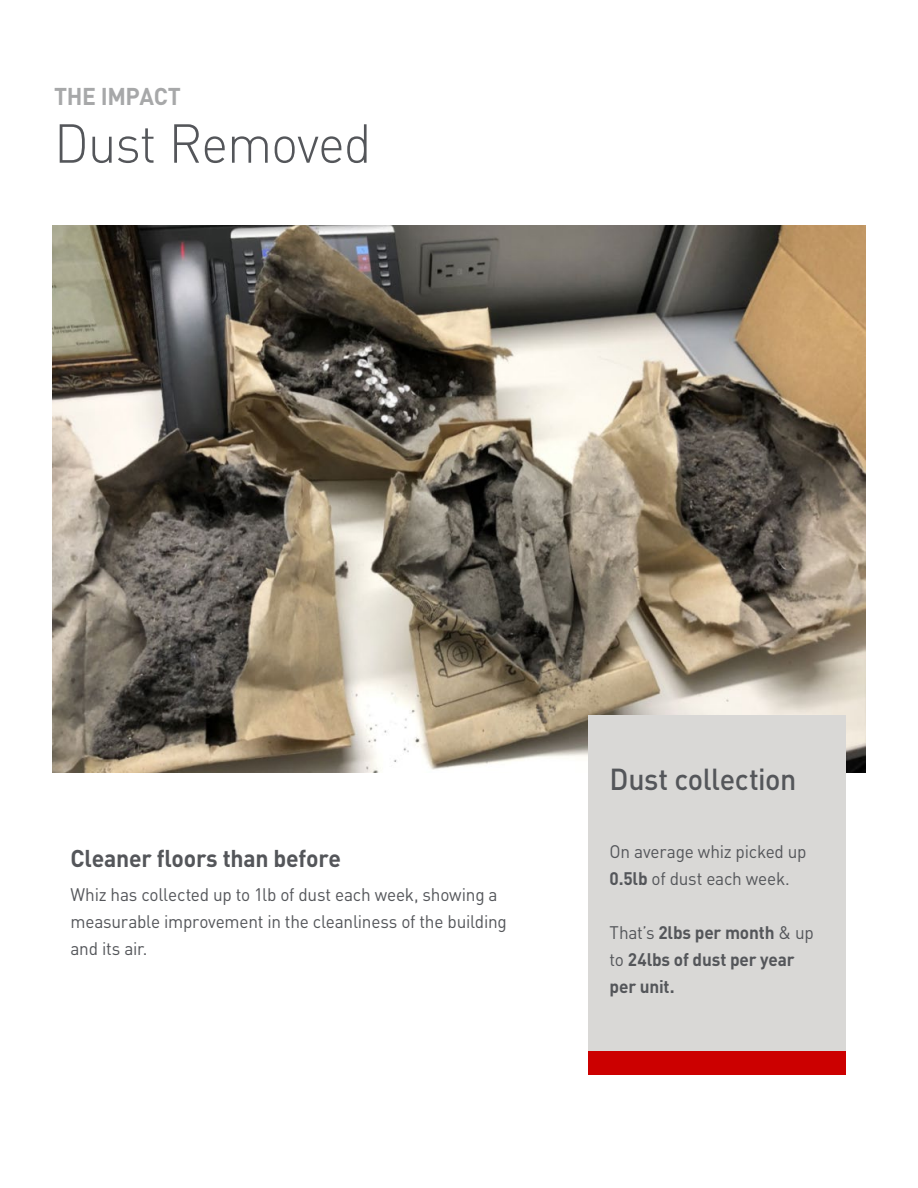
<style>
.page{position:relative;width:918px;height:1188px;background:#fff}
.page>*{position:absolute;margin:0;border:0;box-sizing:border-box;transform-origin:0 0}
.t1{font:300 54px "DIN Pro";letter-spacing:-.025em;color:#54565a;scale:.96 1}
.t2{font:500 30px "DIN Pro";letter-spacing:-.015em;color:#54565a;scale:.96 1}
.t3{font:700 24px "DIN Pro";letter-spacing:-.01em;color:#54565a;scale:.96 1}
.t4{font:700 24px "DIN Pro";letter-spacing:-.015em;color:#a7a8a9;scale:.96 1}
.t5{font:18px/27px "DIN Pro";letter-spacing:-.015em;color:#54565a;scale:.96 1}
.t6{font:700 18px/27px "DIN Pro";letter-spacing:-.01em;color:#54565a;scale:.96 1}
.s1{font-weight:700}
.s2{font-weight:400}
</style>
<div class="page">
<img style="left:52px;top:225px;width:814px;height:547px">
<div style="left:588px;top:716px;width:258px;height:335px;background:#d9d8d6"></div>
<div style="left:588px;top:1051px;width:258px;height:24px;background:#c00"></div>
<h3 class="t4" style="left:54px;top:76px;width:134px">THE IMPACT</h3>
<h1 class="t1" style="left:54px;top:102px;width:332px">Dust Removed</h1>
<h3 class="t3" style="left:70px;top:838px;width:283px">Cleaner floors than before</h3>
<p class="t5" style="left:70px;top:879px;width:456px">Whiz has collected up to 1lb of dust each week, showing a measurable improvement in the cleanliness of the building and its air.</p>
<h2 class="t2" style="left:610px;top:755px;width:196px">Dust collection</h2>
<p class="t5" style="left:610px;top:836px;width:207px">On average whiz picked up<br><span class="s1">0.5lb</span> of dust each week.</p>
<p class="t6" style="left:610px;top:917px;width:214px"><span class="s2">That’s</span> 2lbs per month <span class="s2">&amp; up to</span> 24lbs of dust per year per unit.</p>
</div>
